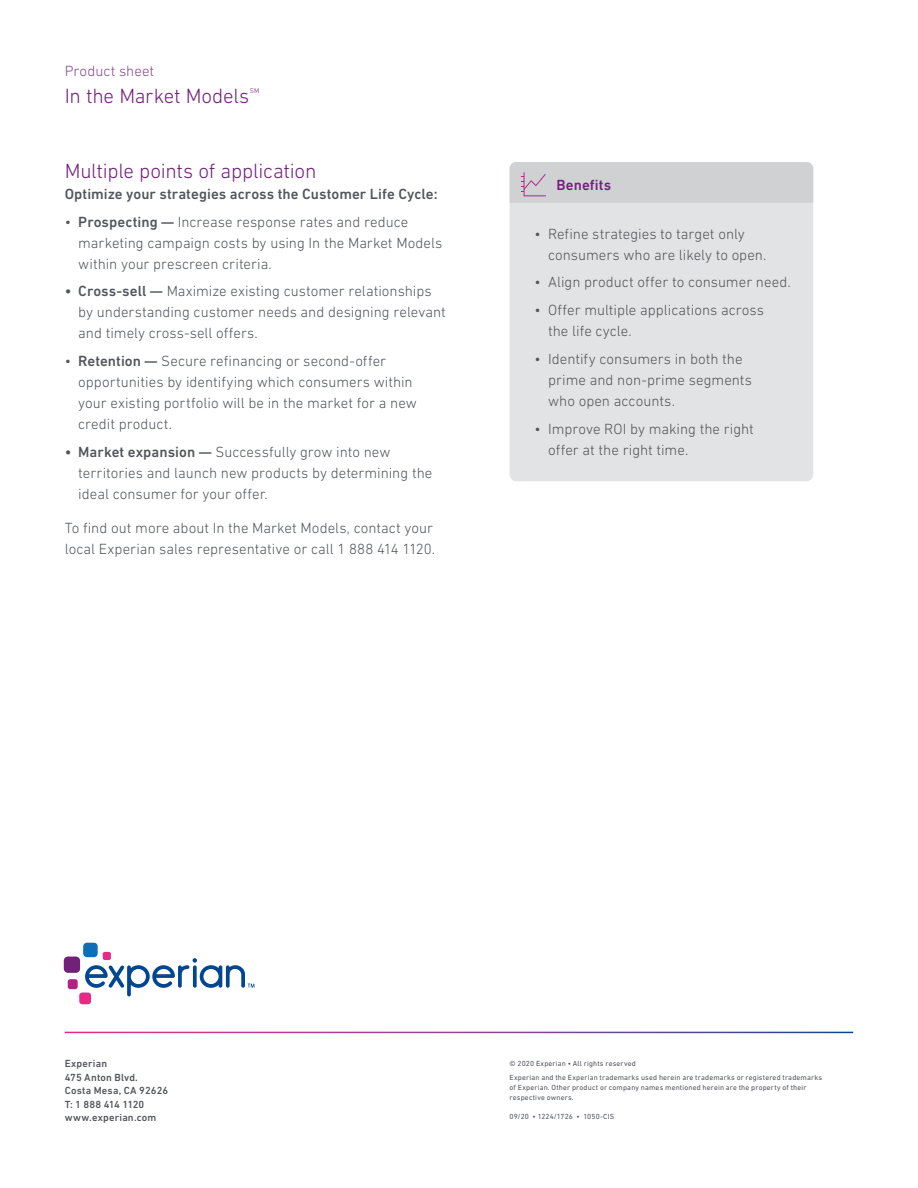
<style>
.page{position:relative;width:918px;height:1188px;background:#fff}
.page>*{position:absolute;margin:0;border:0;box-sizing:border-box;transform-origin:0 0}
.t1{font:300 21px "DIN Next W1 G";letter-spacing:-.01em;color:#72217b}
.t2{font:300 15px/21px "DIN Next W1 G";color:#52555b}
.t3{font:500 15px "DIN Next W1 G";letter-spacing:.005em;color:#52555b}
.t4{font:300 15px "DIN Next W1 G";letter-spacing:.005em;color:#8a4990}
.t5{font:500 15px "DIN Next W1 G";letter-spacing:.005em;color:#72217b}
.t6{font:500 10.5px/13.5px "DIN Next W1 G";letter-spacing:.015em;color:#52555b}
.t7{font:7.5px/14.2px "DIN Next W1 G";letter-spacing:.02em;color:#52555b}
.t8{font:300 7.05px "DIN Next W1 G";color:#72217b}
.s1{font-weight:500}
</style>
<div class="page">
<div style="left:83px;top:943px;width:15px;height:14px;background:#0e6eb6;border-radius:4px"></div>
<div style="left:64px;top:957px;width:16px;height:16px;background:#72217b;border-radius:4px"></div>
<div style="left:68px;top:979px;width:10px;height:10px;background:#b12384;border-radius:3px"></div>
<div style="left:79px;top:993px;width:12px;height:11px;background:#e82987;border-radius:3px"></div>
<div style="left:103px;top:952px;width:8px;height:8px;background:#e82987;border-radius:2px"></div>
<svg style="left:85px;top:958px;width:169px;height:38px"></svg>
<div style="left:510px;top:162px;width:303px;height:319px;background:#e2e3e4;border-radius:7px"></div>
<div style="left:510px;top:162px;width:303px;height:41px;background:#cfd1d2"></div>
<p class="t4" style="left:65px;top:62px;width:91px">Product sheet</p>
<h1 class="t1" style="left:65px;top:83px;width:186px">In the Market Models</h1>
<p class="t8" style="left:250px;top:87px;width:11px">SM</p>
<h1 class="t1" style="left:65px;top:159px;width:253px">Multiple points of application</h1>
<p class="t3" style="left:65px;top:185px;width:374px">Optimize your strategies across the Customer Life Cycle:</p>
<p class="t2" style="left:78px;top:211px;width:366px;text-indent:-14px">• <span class="s1">Prospecting —</span> Increase response rates and reduce marketing campaign costs by using In the Market Models within your prescreen criteria.</p>
<p class="t2" style="left:78px;top:280px;width:369px;text-indent:-14px"><span class="s1">• Cross-sell —</span> Maximize existing customer relationships by understanding customer needs and designing relevant and timely cross-sell offers.</p>
<p class="t2" style="left:78px;top:350px;width:340px;text-indent:-14px">• <span class="s1">Retention —</span> Secure refinancing or second-offer opportunities by identifying which consumers within your existing portfolio will be in the market for a new credit product.</p>
<p class="t2" style="left:78px;top:441px;width:356px;text-indent:-13px"><span class="s1">• Market expansion —</span> Successfully grow into new territories and launch new products by determining the ideal consumer for your offer.</p>
<p class="t2" style="left:65px;top:517px;width:372px">To find out more about In the Market Models, contact your local Experian sales representative or call 1 888 414 1120.</p>
<p class="t5" style="left:557px;top:176px;width:56px">Benefits</p>
<p class="t2" style="left:548px;top:223px;width:220px;text-indent:-14px">• Refine strategies to target only consumers who are likely to open.</p>
<p class="t2" style="left:535px;top:272px;width:258px">• Align product offer to consumer need.</p>
<p class="t2" style="left:548px;top:299px;width:217px;text-indent:-14px">• Offer multiple applications across the life cycle.</p>
<p class="t2" style="left:548px;top:348px;width:205px;text-indent:-14px">• Identify consumers in both the prime and non-prime segments who open accounts.</p>
<p class="t2" style="left:548px;top:418px;width:207px;text-indent:-14px">• Improve ROI by making the right offer at the right time.</p>
<p class="t6" style="left:65px;top:1057px;width:105px">Experian<br>475 Anton Blvd.<br>Costa Mesa, CA 92626<br>T: 1 888 414 1120 www.experian.com</p>
<p class="t7" style="left:510px;top:1056px;width:314px">© 2020 Experian • All rights reserved<br>Experian and the Experian trademarks used herein are trademarks or registered trademarks</p>
<p class="t7" style="left:510px;top:1083px;width:298px;line-height:9.8px">of Experian. Other product or company names mentioned herein are the property of their respective owners.</p>
<p class="t7" style="left:510px;top:1110px;width:106px">09/20 • 1224/1726 • 1050-CIS</p>
</div>
